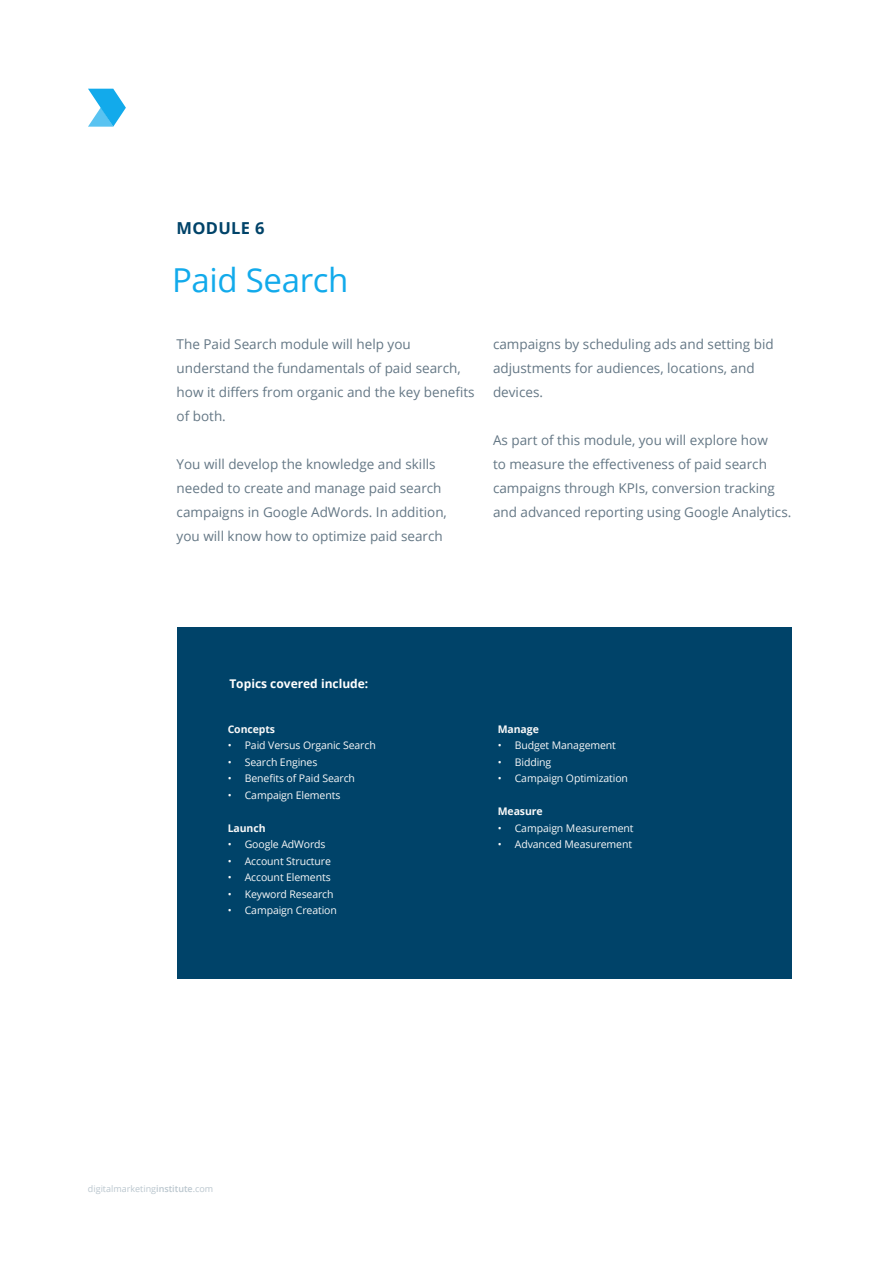
<style>
.page{position:relative;width:893px;height:1263px;background:#fff}
.page>*{position:absolute;margin:0;border:0;box-sizing:border-box;transform-origin:0 0}
.t1{font:33px "Open Sans";letter-spacing:-.01em;color:#12aaeb}
.t2{font:700 16.5px "Open Sans";letter-spacing:.02em;color:#004369}
.t3{font:13.5px/24px "Open Sans";color:#647785}
.t4{font:700 12px "Open Sans";color:#fff}
.t5{font:10.5px "Open Sans";letter-spacing:-.01em;color:#f8f8f8}
.t6{font:700 10.5px "Open Sans";letter-spacing:-.01em;color:#f8f8f8}
.t7{font:9px "Open Sans";color:#bac6ce}
.s1{font-weight:600}
</style>
<div class="page">
<svg style="left:88px;top:89px;width:38px;height:38px"></svg>
<div style="left:177px;top:627px;width:614px;height:352px;background:#004369"></div>
<p class="t2" style="left:177px;top:216px;width:89px">MODULE 6</p>
<h1 class="t1" style="left:172px;top:267px;width:178px">Paid Search</h1>
<p class="t3" style="left:177px;top:333px;width:300px">The Paid Search module will help you understand the fundamentals of paid search, how it differs from organic and the key benefits of both.</p>
<p class="t3" style="left:177px;top:453px;width:272px">You will develop the knowledge and skills needed to create and manage paid search campaigns in Google AdWords. In addition, you will know how to optimize paid search</p>
<p class="t3" style="left:493px;top:333px;width:282px">campaigns by scheduling ads and setting bid adjustments for audiences, locations, and devices.</p>
<p class="t3" style="left:493px;top:427px;width:300px">As part of this module, you will explore how<br>to measure the effectiveness of paid search campaigns through KPIs, conversion tracking and advanced reporting using Google Analytics.</p>
<p class="t4" style="left:229px;top:675px;width:141px">Topics covered include:</p>
<p class="t6" style="left:228px;top:722px;width:49px">Concepts</p>
<p class="t5" style="left:228px;top:741px;width:150px">• Paid Versus Organic Search</p>
<p class="t5" style="left:228px;top:758px;width:91px">• Search Engines</p>
<p class="t5" style="left:228px;top:774px;width:129px">• Benefits of Paid Search</p>
<p class="t5" style="left:228px;top:791px;width:114px">• Campaign Elements</p>
<p class="t6" style="left:228px;top:821px;width:39px">Launch</p>
<p class="t5" style="left:228px;top:840px;width:99px">• Google AdWords</p>
<p class="t5" style="left:228px;top:857px;width:105px">• Account Structure</p>
<p class="t5" style="left:228px;top:873px;width:104px">• Account Elements</p>
<p class="t5" style="left:228px;top:890px;width:107px">• Keyword Research</p>
<p class="t5" style="left:228px;top:906px;width:111px">• Campaign Creation</p>
<p class="t6" style="left:498px;top:721px;width:43px">Manage</p>
<p class="t5" style="left:498px;top:741px;width:120px">• Budget Management</p>
<p class="t5" style="left:498px;top:758px;width:55px">• Bidding</p>
<p class="t5" style="left:498px;top:774px;width:132px">• Campaign Optimization</p>
<p class="t6" style="left:498px;top:804px;width:46px">Measure</p>
<p class="t5" style="left:498px;top:824px;width:137px">• Campaign Measurement</p>
<p class="t5" style="left:498px;top:840px;width:136px">• Advanced Measurement</p>
<p class="t7" style="left:88px;top:1185px;width:127px">digitalmarketing<span class="s1">institute</span>.com</p>
</div>
